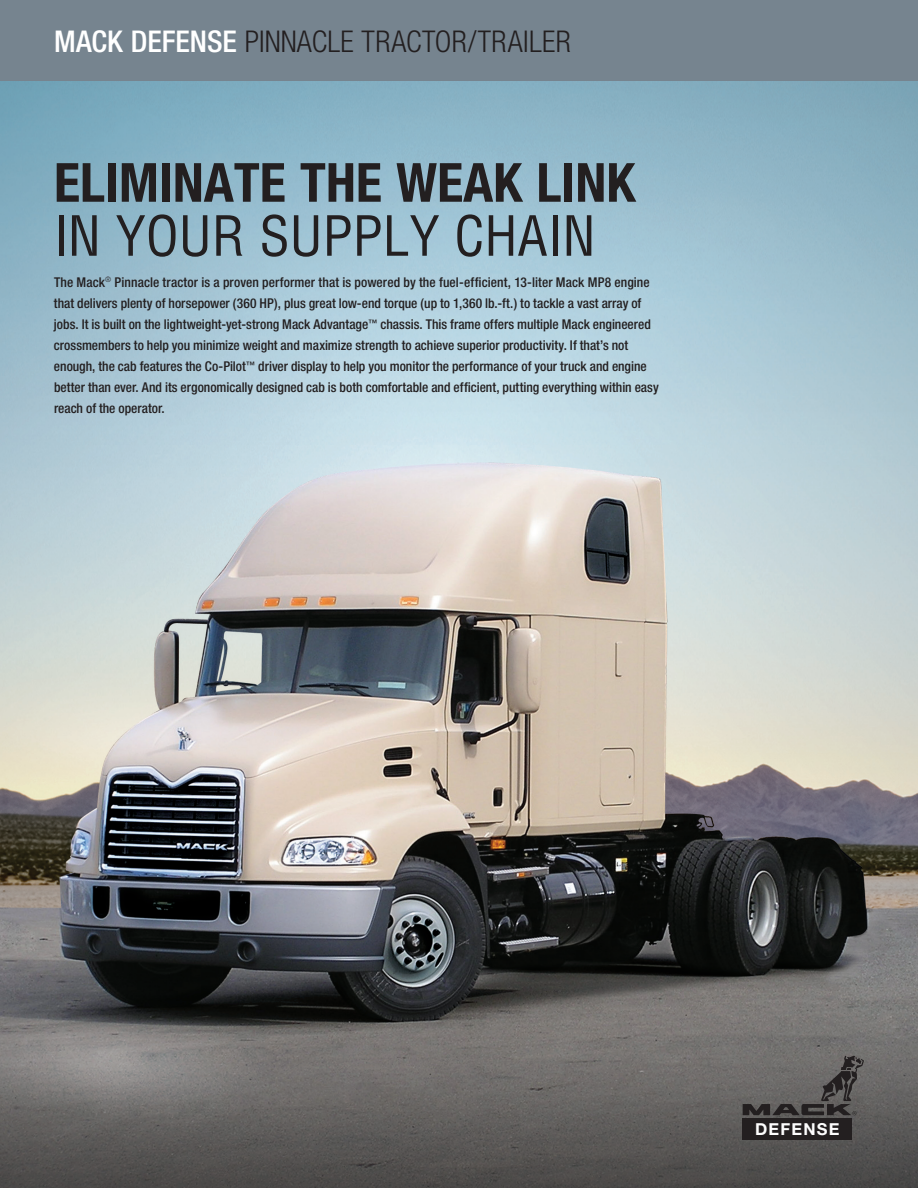
<style>
.page{position:relative;width:918px;height:1188px;background:#fff}
.page>*{position:absolute;margin:0;border:0;box-sizing:border-box;transform-origin:0 0}
.t1{font:700 condensed 54px/54px "Helvetica Neue";color:#231f20}
.t2{font:300 condensed 30px "Helvetica Neue";letter-spacing:.005em;color:#231f20}
.t3{font:700 16.5px "Helvetica Neue LT Com";letter-spacing:.035em;color:#fdfdfd}
.t4{font:500 condensed 13.5px/21px "Helvetica Neue";color:#231f20}
.s1{font-weight:500;color:#fff}
.s2{font-family:"Helvetica LT";font-weight:400}
</style>
<div class="page">
<img style="left:0;top:81px;width:918px;height:1107px">
<div style="left:0;top:0;width:918px;height:81px;background:#76848f"></div>
<svg style="left:743px;top:1056px;width:121px;height:59px;background:#5d5a59"></svg>
<div style="left:743px;top:1119px;width:109px;height:21px;background:#231f20"></div>
<p class="t2" style="left:54px;top:25px;width:518px"><span class="s1">MACK DEFENSE</span> PINNACLE TRACTOR/TRAILER</p>
<p class="t1" style="left:54px;top:155px;width:583px">ELIMINATE THE WEAK LINK<br><span class="s2">IN YOUR SUPPLY CHAIN</span></p>
<p class="t4" style="left:54px;top:271px;width:606px">The Mack<sup>®</sup> Pinnacle tractor is a proven performer that is powered by the fuel-efficient, 13-liter Mack MP8 engine that delivers plenty of horsepower (360 HP), plus great low-end torque (up to 1,360 lb.-ft.) to tackle a vast array of jobs. It is built on the lightweight-yet-strong Mack Advantage<sup>™</sup> chassis. This frame offers multiple Mack engineered crossmembers to help you minimize weight and maximize strength to achieve superior productivity. If that’s not enough, the cab features the Co-Pilot<sup>™</sup> driver display to help you monitor the performance of your truck and engine better than ever. And its ergonomically designed cab is both comfortable and efficient, putting everything within easy reach of the operator.</p>
<p class="t3" style="left:755px;top:1119px;width:84px">DDEFENSE</p>
</div>
